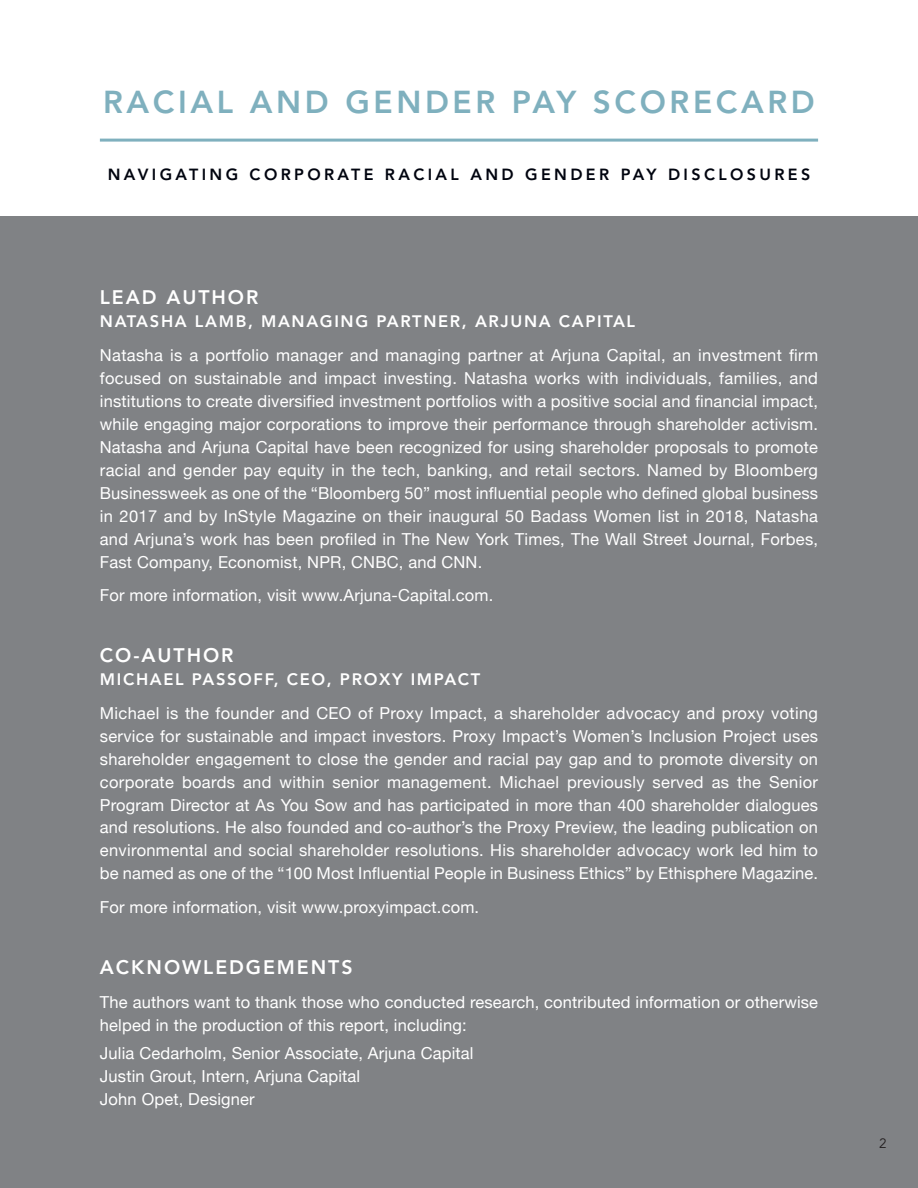
<style>
.page{position:relative;width:918px;height:1188px;background:#fff}
.page>*{position:absolute;margin:0;border:0;box-sizing:border-box;transform-origin:0 0}
.t1{font:800 31.5px "Avenir";letter-spacing:.115em;color:#7fb0be}
.t2{font:800 19.5px "Avenir";letter-spacing:.1em;color:#fff}
.t3{font:16.5px/23px "Helvetica Neue";letter-spacing:.01em;color:#fff;text-align:justify}
.t4{font:800 16.5px "Avenir";letter-spacing:.1em;color:#fff}
.t5{font:800 16.05px "Avenir";letter-spacing:.21em;color:#00040f}
.t6{font:13.5px "Avenir";color:#231f20}
</style>
<div class="page">
<div style="left:0;top:216px;width:918px;height:972px;background:#808285"></div>
<hr style="left:100px;top:139px;width:718px;height:3px;background:#7fb0be">
<h1 class="t1" style="left:103px;top:78px;width:713px">RACIAL AND GENDER PAY SCORECARD</h1>
<p class="t5" style="left:108px;top:162px;width:704px">NAVIGATING CORPORATE RACIAL AND GENDER PAY DISCLOSURES</p>
<p class="t2" style="left:100px;top:282px;width:160px">LEAD AUTHOR</p>
<p class="t4" style="left:100px;top:309px;width:537px">NATASHA LAMB, MANAGING PARTNER, ARJUNA CAPITAL</p>
<p class="t3" style="left:100px;top:343px;width:720px">Natasha is a portfolio manager and managing partner at Arjuna Capital, an investment firm focused on sustainable and impact investing. Natasha works with individuals, families, and institutions to create diversified investment portfolios with a positive social and financial impact, while engaging major corporations to improve their performance through shareholder activism.<br>Natasha and Arjuna Capital have been recognized for using shareholder proposals to promote racial and gender pay equity in the tech, banking, and retail sectors. Named by Bloomberg Businessweek as one of the “Bloomberg 50” most influential people who defined global business in 2017 and by InStyle Magazine on their inaugural 50 Badass Women list in 2018, Natasha and Arjuna’s work has been profiled in The New York Times, The Wall Street Journal, Forbes, Fast Company, Economist, NPR, CNBC, and CNN.</p>
<p class="t3" style="left:100px;top:584px;width:395px">For more information, visit www.Arjuna-Capital.com.</p>
<p class="t2" style="left:100px;top:640px;width:135px">CO-AUTHOR</p>
<p class="t4" style="left:100px;top:666px;width:382px">MICHAEL PASSOFF, CEO, PROXY IMPACT</p>
<p class="t3" style="left:100px;top:701px;width:720px">Michael is the founder and CEO of Proxy Impact, a shareholder advocacy and proxy voting service for sustainable and impact investors. Proxy Impact’s Women’s Inclusion Project uses shareholder engagement to close the gender and racial pay gap and to promote diversity on corporate boards and within senior management. Michael previously served as the Senior Program Director at As You Sow and has participated in more than 400 shareholder dialogues and resolutions. He also founded and co-author’s the Proxy Preview, the leading publication on environmental and social shareholder resolutions. His shareholder advocacy work led him to be named as one of the “100 Most Influential People in Business Ethics” by Ethisphere Magazine.</p>
<p class="t3" style="left:100px;top:896px;width:381px">For more information, visit www.proxyimpact.com.</p>
<p class="t2" style="left:100px;top:952px;width:254px">ACKNOWLEDGEMENTS</p>
<p class="t3" style="left:100px;top:990px;width:720px">The authors want to thank those who conducted research, contributed information or otherwise helped in the production of this report, including:</p>
<p class="t3" style="left:100px;top:1041px;width:375px;text-align:left">Julia Cedarholm, Senior Associate, Arjuna Capital<br>Justin Grout, Intern, Arjuna Capital<br>John Opet, Designer</p>
<p class="t6" style="left:879px;top:1135px;width:9px">2</p>
</div>
